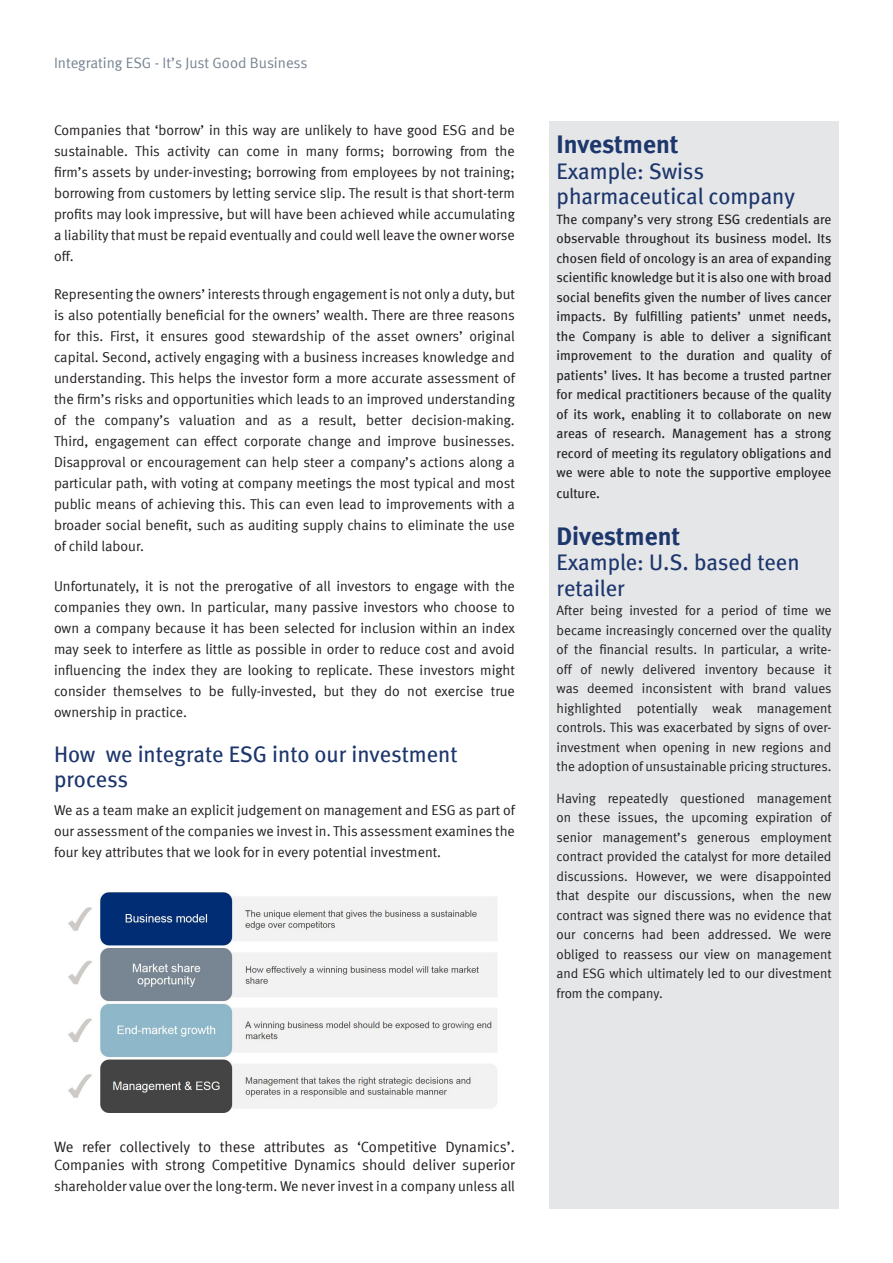
<style>
.page{position:relative;width:893px;height:1263px;background:#fff}
.page>*{position:absolute;margin:0;border:0;box-sizing:border-box;transform-origin:0 0}
.t1{font:25.5px "Meta Bold LF";color:#1d366c}
.t2{font:22.5px/25.5px "Meta Book LF";color:#1d366c}
.Paragraph_Style_1{font:15px/18px "Meta Normal LF";color:#231f20}
.Header_Footer{font:15px "Meta Normal LF";color:#788592}
.Paragraph_Style_1-2{font:14.25px/21px "Meta Normal LF";color:#231f20;text-align:justify}
.t3{font:13.5px/19.5px "Meta Normal LF";color:#231f20;text-align:justify}
.SideBody{font:13.5px/19.5px "Meta Book LF";color:#231f20;text-align:justify}
</style>
<div class="page">
<img style="left:68px;top:893px;width:429px;height:219px">
<div style="left:549px;top:122px;width:290px;height:1087px;background:#e4e6e8"></div>
<p class="Header_Footer" style="left:54px;top:54px;width:255px">Integrating ESG - It’s Just Good Business</p>
<p class="Paragraph_Style_1-2" style="left:54px;top:119px;width:462px">Companies that ‘borrow’ in this way are unlikely to have good ESG and be sustainable. This activity can come in many forms; borrowing from the firm’s assets by under-investing; borrowing from employees by not training; borrowing from customers by letting service slip. The result is that short-term profits may look impressive, but will have been achieved while accumulating a liability that must be repaid eventually and could well leave the owner worse off.</p>
<p class="Paragraph_Style_1-2" style="left:54px;top:283px;width:462px">Representing the owners’ interests through engagement is not only a duty, but is also potentially beneficial for the owners’ wealth. There are three reasons for this. First, it ensures good stewardship of the asset owners’ original capital. Second, actively engaging with a business increases knowledge and understanding. This helps the investor form a more accurate assessment of the firm’s risks and opportunities which leads to an improved understanding of the company’s valuation and as a result, better decision-making.<br>Third, engagement can effect corporate change and improve businesses.<br>Disapproval or encouragement can help steer a company’s actions along a particular path, with voting at company meetings the most typical and most public means of achieving this. This can even lead to improvements with a broader social benefit, such as auditing supply chains to eliminate the use of child labour.</p>
<p class="Paragraph_Style_1-2" style="left:54px;top:575px;width:463px">Unfortunately, it is not the prerogative of all investors to engage with the companies they own. In particular, many passive investors who choose to own a company because it has been selected for inclusion within an index may seek to interfere as little as possible in order to reduce cost and avoid influencing the index they are looking to replicate. These investors might consider themselves to be fully-invested, but they do not exercise true ownership in practice.</p>
<p class="t2" style="left:54px;top:741px;width:405px">How we integrate ESG into our investment process</p>
<p class="Paragraph_Style_1-2" style="left:54px;top:799px;width:462px">We as a team make an explicit judgement on management and ESG as part of our assessment of the companies we invest in. This assessment examines the four key attributes that we look for in every potential investment.</p>
<p class="t1" style="left:556px;top:129px;width:124px">Investment</p>
<p class="t2" style="left:556px;top:158px;width:240px">Example: Swiss pharmaceutical company</p>
<p class="SideBody" style="left:556px;top:209px;width:277px">The company’s very strong ESG credentials are observable throughout its business model. Its chosen field of oncology is an area of expanding scientific knowledge but it is also one with broad social benefits given the number of lives cancer impacts. By fulfilling patients’ unmet needs, the Company is able to deliver a significant improvement to the duration and quality of patients’ lives. It has become a trusted partner for medical practitioners because of the quality of its work, enabling it to collaborate on new areas of research. Management has a strong record of meeting its regulatory obligations and we were able to note the supportive employee</p>
<p class="SideBody" style="left:556px;top:484px;width:45px">culture.</p>
<p class="t1" style="left:556px;top:521px;width:125px">Divestment</p>
<p class="t2" style="left:556px;top:549px;width:244px">Example: U.S. based teen retailer</p>
<p class="t3" style="left:556px;top:601px;width:277px">After being invested for a period of time we became increasingly concerned over the quality of the financial results. In particular, a write&shy;off of newly delivered inventory because it was deemed inconsistent with brand values highlighted potentially weak management controls. This was exacerbated by signs of over&shy;investment when opening in new regions and the adoption of unsustainable pricing structures.</p>
<p class="t3" style="left:556px;top:788px;width:277px">Having repeatedly questioned management on these issues, the upcoming expiration of senior management’s generous employment contract provided the catalyst for more detailed discussions. However, we were disappointed that despite our discussions, when the new contract was signed there was no evidence that our concerns had been addressed. We were obliged to reassess our view on management and ESG which ultimately led to our divestment from the company.</p>
<p class="Paragraph_Style_1" style="left:54px;top:1137px;width:462px">We refer collectively to these attributes as ‘Competitive Dynamics’.<br>Companies with strong Competitive Dynamics should deliver superior</p>
<p class="Paragraph_Style_1-2" style="left:54px;top:1175px;width:462px">shareholder value over the long-term. We never invest in a company unless all</p>
</div>
